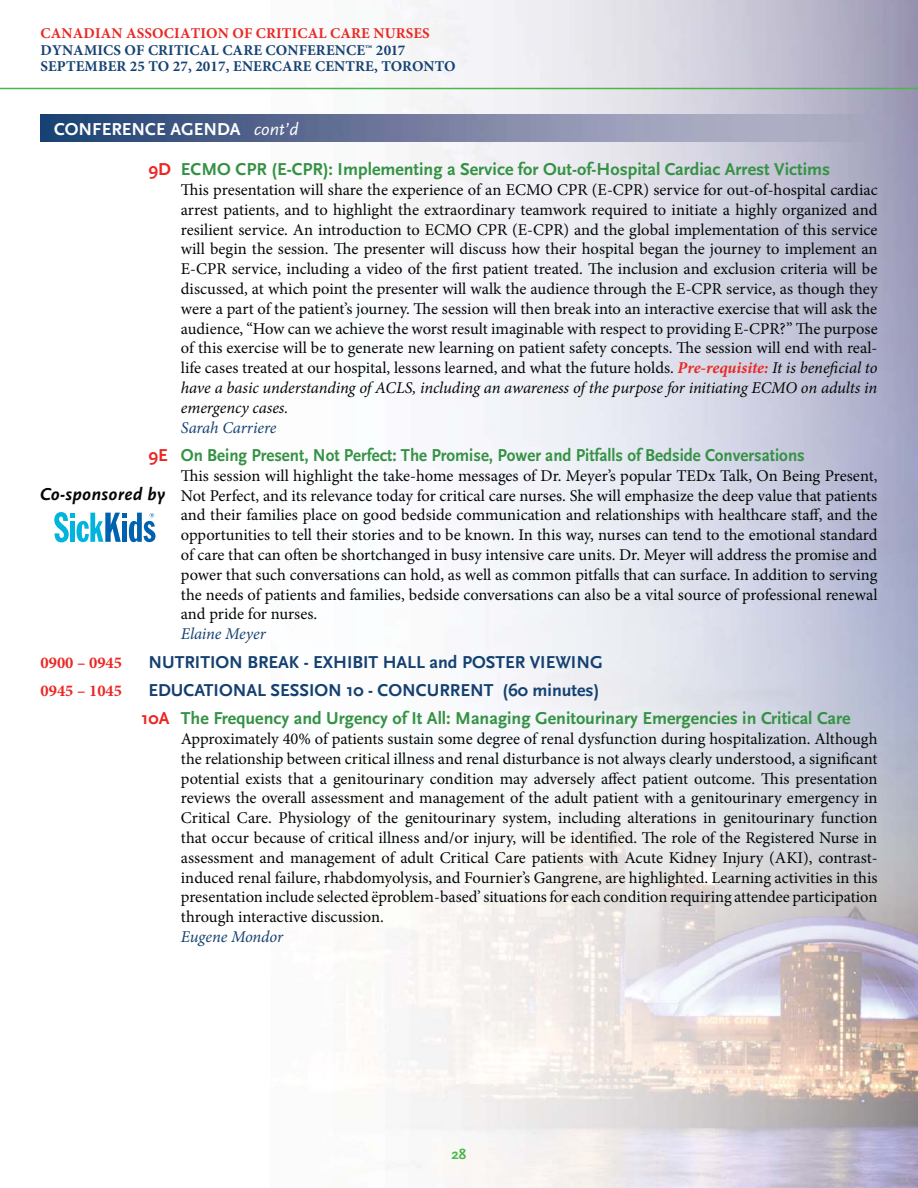
<style>
.page{position:relative;width:918px;height:1188px;background:#fff}
.page>*{position:absolute;margin:0;border:0;box-sizing:border-box;transform-origin:0 0}
.t1{font:700 18px/28.3px "Scala Sans";color:#359244}
.t2{font:700 18px "Scala Sans";color:#359244;scale:.94 1}
.t3{font:700 18px "Scala Sans";color:#144171}
.t4{font:700 18px "Scala Sans";color:#fff}
.t5{font:italic 700 18px "Scala Sans";letter-spacing:.02em;color:#030806}
.t6{font:16.5px/19.8px "Minion Pro";color:#030806;text-align:justify}
.t7{font:italic 16.5px "Minion Pro";letter-spacing:-.005em;color:#154272}
.t8{font:700 16.5px "Minion Pro";color:#eb2724}
.t9{font:700 15px/16.5px "Minion Pro";letter-spacing:.01em;color:#154272}
.t10{font:700 15px "Minion Pro";letter-spacing:.01em;color:#eb2724}
.t11{font:700 15px "Scala Sans";color:#4bb749}
.s1{font-weight:400;font-style:italic}
.s2{color:#eb2724}
.s3{font-weight:700;font-style:italic;color:#eb2724}
.s4{font-style:italic}
.s5{color:#144171}
</style>
<div class="page">
<img style="left:0;top:0;width:918px;height:1188px">
<hr style="left:0;top:88px;width:918px;height:1px;background:#4bb749">
<img style="left:41px;top:115px;width:836px;height:27px">
<svg style="left:54px;top:512px;width:102px;height:30px"></svg>
<p class="t10" style="left:41px;top:24px;width:391px">CANADIAN ASSOCIATION OF CRITICAL CARE NURSES</p>
<p class="t9" style="left:41px;top:41px;width:417px">DYNAMICS OF CRITICAL CARE CONFERENCE™ 2017<br>SEPTEMBER 25 TO 27, 2017, ENERCARE CENTRE, TORONTO</p>
<p class="t4" style="left:54px;top:122px;width:246px">CONFERENCE AGENDA <span class="s1">cont’d</span></p>
<p class="t1" style="left:149px;top:157px;width:683px"><span class="s2">9D</span> ECMO CPR (E-CPR): Implementing a Service for Out-of-Hospital Cardiac Arrest Victims</p>
<p class="t6" style="left:181px;top:181px;width:698px">This presentation will share the experience of an ECMO CPR (E-CPR) service for out-of-hospital cardiac arrest patients, and to highlight the extraordinary teamwork required to initiate a highly organized and resilient service. An introduction to ECMO CPR (E-CPR) and the global implementation of this service will begin the session. The presenter will discuss how their hospital began the journey to implement an E-CPR service, including a video of the first patient treated. The inclusion and exclusion criteria will be discussed, at which point the presenter will walk the audience through the E-CPR service, as though they were a part of the patient’s journey. The session will then break into an interactive exercise that will ask the audience, “How can we achieve the worst result imaginable with respect to providing E-CPR?” The purpose of this exercise will be to generate new learning on patient safety concepts. The session will end with real&shy;life cases treated at our hospital, lessons learned, and what the future holds. <span class="s3">Pre-requisite:</span> <span class="s4">It is beneficial to have a basic understanding of ACLS, including an awareness of the purpose for initiating ECMO on adults in emergency cases.</span></p>
<p class="t7" style="left:181px;top:421px;width:97px">Sarah Carriere</p>
<p class="t2" style="left:149px;top:448px;width:700px"><span class="s2">9E</span> On Being Present, Not Perfect: The Promise, Power and Pitfalls of Bedside Conversations</p>
<p class="t6" style="left:181px;top:467px;width:698px">This session will highlight the take-home messages of Dr. Meyer’s popular TEDx Talk, On Being Present, Not Perfect, and its relevance today for critical care nurses. She will emphasize the deep value that patients and their families place on good bedside communication and relationships with healthcare staff, and the opportunities to tell their stories and to be known. In this way, nurses can tend to the emotional standard of care that can often be shortchanged in busy intensive care units. Dr. Meyer will address the promise and power that such conversations can hold, as well as common pitfalls that can surface. In addition to serving the needs of patients and families, bedside conversations can also be a vital source of professional renewal and pride for nurses.</p>
<p class="t7" style="left:181px;top:627px;width:86px">Elaine Meyer</p>
<p class="t5" style="left:40px;top:484px;width:126px">Co-sponsored by</p>
<p class="t8" style="left:41px;top:652px;width:83px">0900 – 0945</p>
<p class="t3" style="left:148px;top:654px;width:456px">NUTRITION BREAK - EXHIBIT HALL and POSTER VIEWING</p>
<p class="t8" style="left:41px;top:681px;width:83px">0945 – 1045</p>
<p class="t1" style="left:142px;top:677px;width:711px;text-indent:7px"><span class="s5">EDUCATIONAL SESSION 10 - CONCURRENT (60 minutes)<br></span><span class="s2">10A</span> The Frequency and Urgency of It All: Managing Genitourinary Emergencies in Critical Care</p>
<p class="t6" style="left:181px;top:730px;width:698px">Approximately 40% of patients sustain some degree of renal dysfunction during hospitalization. Although the relationship between critical illness and renal disturbance is not always clearly understood, a significant potential exists that a genitourinary condition may adversely affect patient outcome. This presentation reviews the overall assessment and management of the adult patient with a genitourinary emergency in Critical Care. Physiology of the genitourinary system, including alterations in genitourinary function that occur because of critical illness and/or injury, will be identified. The role of the Registered Nurse in assessment and management of adult Critical Care patients with Acute Kidney Injury (AKI), contrast&shy;induced renal failure, rhabdomyolysis, and Fournier’s Gangrene, are highlighted. Learning activities in this presentation include selected ëproblem-based’ situations for each condition requiring attendee participation through interactive discussion.</p>
<p class="t7" style="left:181px;top:930px;width:104px">Eugene Mondor</p>
<p class="t11" style="left:452px;top:1148px;width:16px">28</p>
</div>
